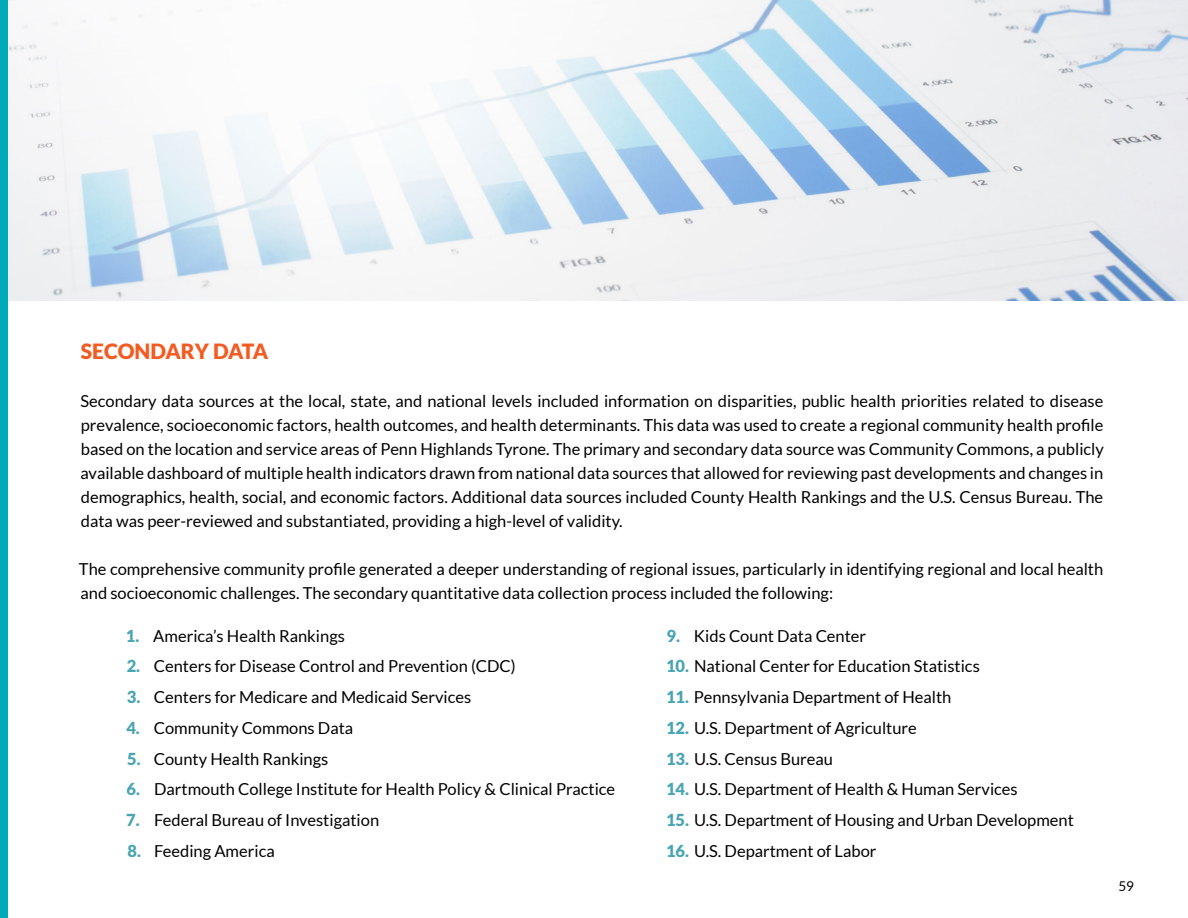
<style>
.page{position:relative;width:1188px;height:918px;background:#fff}
.page>*{position:absolute;margin:0;border:0;box-sizing:border-box;transform-origin:0 0}
.t1{font:900 21px "Lato";color:#f25b21}
.t2{font:16.5px/24px "Lato";color:#000;text-align:justify}
.t3{font:13.5px "Lato";color:#000}
.s1{font-weight:900;color:#4aa5b3}
</style>
<div class="page">
<img style="left:7px;top:0;width:1181px;height:300px">
<div style="left:0;top:0;width:7px;height:918px;background:#00aab8"></div>
<p class="t1" style="left:81px;top:339px;width:189px">SECONDARY DATA</p>
<p class="t2" style="left:80px;top:389px;width:1025px">Secondary data sources at the local, state, and national levels included information on disparities, public health priorities related to disease prevalence, socioeconomic factors, health outcomes, and health determinants. This data was used to create a regional community health profile based on the location and service areas of Penn Highlands Tyrone. The primary and secondary data source was Community Commons, a publicly available dashboard of multiple health indicators drawn from national data sources that allowed for reviewing past developments and changes in demographics, health, social, and economic factors. Additional data sources included County Health Rankings and the U.S. Census Bureau. The data was peer-reviewed and substantiated, providing a high-level of validity.</p>
<p class="t2" style="left:79px;top:557px;width:1026px">The comprehensive community profile generated a deeper understanding of regional issues, particularly in identifying regional and local health and socioeconomic challenges. The secondary quantitative data collection process included the following:</p>
<p class="t2" style="left:126px;top:623px;width:220px"><span class="s1">1.</span> America’s Health Rankings</p>
<p class="t2" style="left:127px;top:654px;width:391px"><span class="s1">2.</span> Centers for Disease Control and Prevention (CDC)</p>
<p class="t2" style="left:127px;top:685px;width:346px"><span class="s1">3.</span> Centers for Medicare and Medicaid Services</p>
<p class="t2" style="left:126px;top:716px;width:228px"><span class="s1">4.</span> Community Commons Data</p>
<p class="t2" style="left:127px;top:746px;width:203px"><span class="s1">5.</span> County Health Rankings</p>
<p class="t2" style="left:127px;top:777px;width:490px"><span class="s1">6.</span> Dartmouth College Institute for Health Policy &amp; Clinical Practice</p>
<p class="t2" style="left:126px;top:808px;width:255px"><span class="s1">7.</span> Federal Bureau of Investigation</p>
<p class="t2" style="left:127px;top:839px;width:149px"><span class="s1">8.</span> Feeding America</p>
<p class="t2" style="left:667px;top:623px;width:201px"><span class="s1">9.</span> Kids Count Data Center</p>
<p class="t2" style="left:666px;top:654px;width:315px"><span class="s1">10.</span> National Center for Education Statistics</p>
<p class="t2" style="left:666px;top:685px;width:287px"><span class="s1">11.</span> Pennsylvania Department of Health</p>
<p class="t2" style="left:666px;top:716px;width:252px"><span class="s1">12.</span> U.S. Department of Agriculture</p>
<p class="t2" style="left:666px;top:746px;width:169px"><span class="s1">13.</span> U.S. Census Bureau</p>
<p class="t2" style="left:666px;top:777px;width:353px"><span class="s1">14.</span> U.S. Department of Health &amp; Human Services</p>
<p class="t2" style="left:666px;top:808px;width:409px"><span class="s1">15.</span> U.S. Department of Housing and Urban Development</p>
<p class="t2" style="left:666px;top:839px;width:212px"><span class="s1">16.</span> U.S. Department of Labor</p>
<p class="t3" style="left:1118px;top:879px;width:17px">59</p>
</div>
